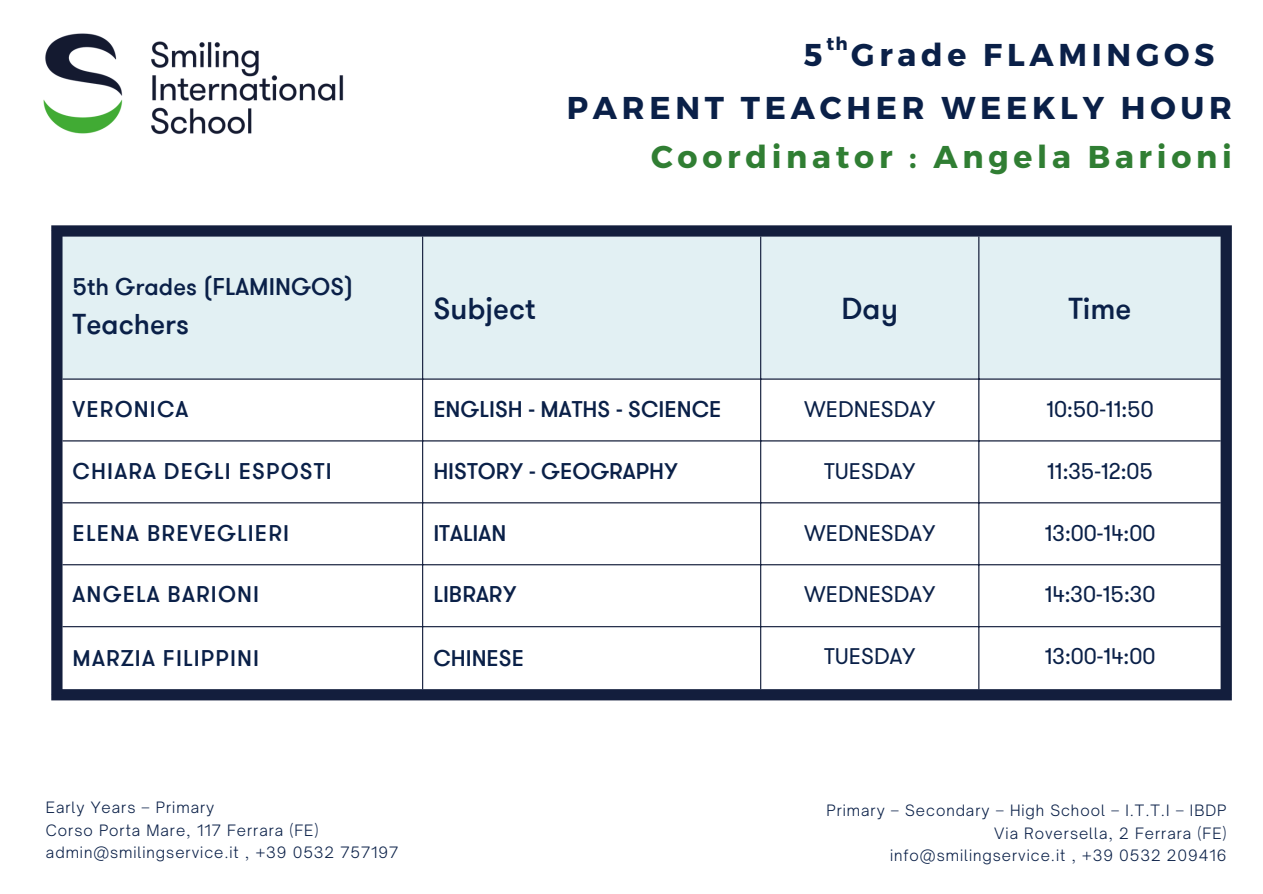
<style>
.page{position:relative;width:1263px;height:894px;background:#fff}
.page>*{position:absolute;margin:0;border:0;box-sizing:border-box;transform-origin:0 0}
.t1{font:700 31.5px "Montserrat";letter-spacing:.15em;color:#0a2048}
.t2{font:700 31.5px "Montserrat";letter-spacing:.15em;color:#307e33}
.t3{font:500 30px "GT Walsheim Pro";color:#0a2048}
.t4{font:500 28.5px "GT Walsheim Pro";color:#0a2048}
.t5{font:500 24px "GT Walsheim Pro";color:#0a2048}
.t6{font:22.5px "GT Walsheim Pro";color:#0a2048}
.t7{font:500 22.5px "GT Walsheim Pro";letter-spacing:.05em;color:#0a2048}
.t8{font:500 22.5px "GT Walsheim Pro";color:#0a2048}
.t9{font:700 18px "Montserrat";color:#0a2048}
.t10{font:300 15px "Open Sauce One";letter-spacing:.065em;color:#0a2048}
</style>
<div class="page">
<div style="left:63px;top:236px;width:1157px;height:142px;background:#e2f0f3"></div>
<svg style="left:423px;top:379px;width:797px;height:310px"></svg>
<hr style="left:422px;top:236px;width:1px;height:453px;background:#131e3d">
<hr style="left:760px;top:236px;width:1px;height:453px;background:#131e3d">
<hr style="left:978px;top:236px;width:1px;height:453px;background:#131e3d">
<hr style="left:63px;top:378px;width:1157px;height:1px;background:#131e3d">
<hr style="left:63px;top:440px;width:1157px;height:1px;background:#131e3d">
<hr style="left:63px;top:502px;width:1157px;height:1px;background:#131e3d">
<hr style="left:63px;top:564px;width:1157px;height:1px;background:#131e3d">
<hr style="left:63px;top:626px;width:1157px;height:1px;background:#131e3d">
<div style="left:51px;top:236px;width:12px;height:453px;background:#131e3d"></div>
<div style="left:1220px;top:236px;width:12px;height:453px;background:#131e3d"></div>
<div style="left:51px;top:225px;width:1181px;height:11px;background:#131e3d"></div>
<div style="left:51px;top:689px;width:1181px;height:11px;background:#131e3d"></div>
<img style="left:43px;top:33px;width:301px;height:102px">
<p class="t9" style="left:827px;top:31px;width:23px">th</p>
<p class="t1" style="left:804px;top:35px;width:412px">5 Grade FLAMINGOS</p>
<p class="t5" style="left:73px;top:271px;width:282px">5th Grades (FLAMINGOS)</p>
<h3 class="t4" style="left:73px;top:305px;width:118px">Teachers</h3>
<p class="t1" style="left:567px;top:87px;width:666px">PARENT TEACHER WEEKLY HOUR</p>
<p class="t2" style="left:651px;top:136px;width:582px">Coordinator : Angela Barioni</p>
<h2 class="t3" style="left:433px;top:289px;width:104px">Subject</h2>
<h1 class="t3" style="left:842px;top:289px;width:58px">Day</h1>
<h2 class="t3" style="left:1068px;top:289px;width:65px">Time</h2>
<p class="t7" style="left:73px;top:394px;width:117px">VERONICA</p>
<p class="t8" style="left:433px;top:394px;width:290px">ENGLISH - MATHS - SCIENCE</p>
<p class="t6" style="left:804px;top:394px;width:133px">WEDNESDAY</p>
<p class="t6" style="left:1046px;top:394px;width:109px">10:50-11:50</p>
<p class="t7" style="left:73px;top:456px;width:260px">CHIARA DEGLI ESPOSTI</p>
<p class="t8" style="left:433px;top:456px;width:246px">HISTORY - GEOGRAPHY</p>
<p class="t6" style="left:824px;top:456px;width:93px">TUESDAY</p>
<p class="t6" style="left:1047px;top:456px;width:107px">11:35-12:05</p>
<p class="t7" style="left:73px;top:518px;width:218px">ELENA BREVEGLIERI</p>
<p class="t8" style="left:433px;top:518px;width:75px">ITALIAN</p>
<p class="t6" style="left:804px;top:518px;width:133px">WEDNESDAY</p>
<p class="t6" style="left:1045px;top:518px;width:112px">13:00-14:00</p>
<p class="t7" style="left:73px;top:580px;width:188px">ANGELA BARIONI</p>
<p class="t8" style="left:433px;top:580px;width:85px">LIBRARY</p>
<p class="t6" style="left:804px;top:580px;width:133px">WEDNESDAY</p>
<p class="t6" style="left:1045px;top:580px;width:112px">14:30-15:30</p>
<p class="t7" style="left:73px;top:643px;width:188px">MARZIA FILIPPINI</p>
<p class="t8" style="left:433px;top:643px;width:92px">CHINESE</p>
<p class="t6" style="left:824px;top:642px;width:93px">TUESDAY</p>
<p class="t6" style="left:1045px;top:642px;width:112px">13:00-14:00</p>
<p class="t10" style="left:46px;top:797px;width:170px">Early Years – Primary</p>
<p class="t10" style="left:46px;top:820px;width:274px">Corso Porta Mare, 117 Ferrara (FE)</p>
<p class="t10" style="left:46px;top:842px;width:354px">admin@smilingservice.it , +39 0532 757197</p>
<p class="t10" style="left:826px;top:801px;width:402px">Primary – Secondary – High School – I.T.T.I – IBDP</p>
<p class="t10" style="left:994px;top:823px;width:234px">Via Roversella, 2 Ferrara (FE)</p>
<p class="t10" style="left:890px;top:846px;width:338px">info@smilingservice.it , +39 0532 209416</p>
</div>
